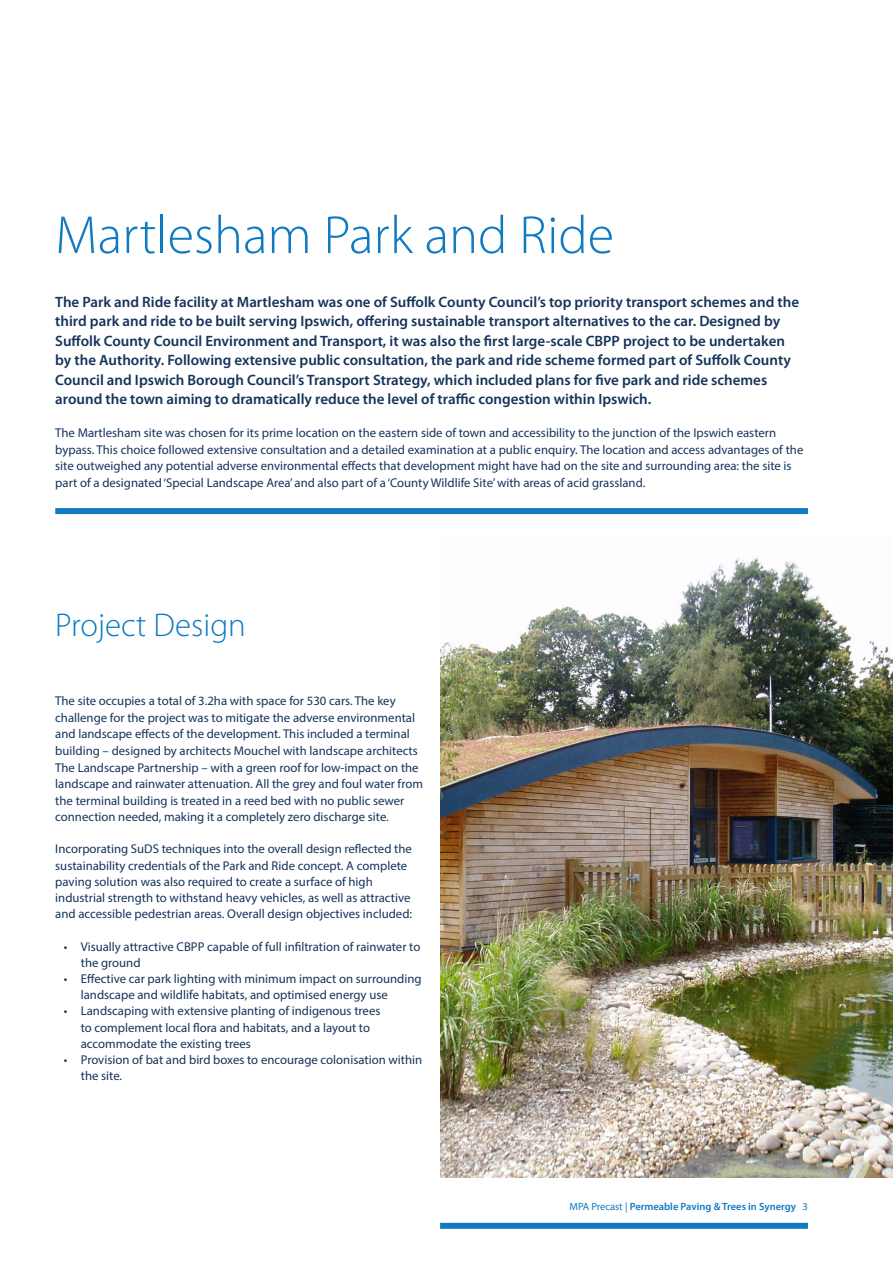
<style>
.page{position:relative;width:893px;height:1263px;background:#fff}
.page>*{position:absolute;margin:0;border:0;box-sizing:border-box;transform-origin:0 0}
.t1{font:300 54px "Myriad Pro";color:#107bc1}
.t2{font:300 33px "Myriad Pro";color:#107bc1}
.t3{font:600 15px/19.5px "Myriad Pro";color:#15335b}
.t4{font:12.75px/16.5px "Myriad Pro";color:#15335b}
.t5{font:600 10.5px "Myriad Pro";color:#107bc1}
.s1{font-weight:400}
</style>
<div class="page">
<div style="left:440px;top:1223px;width:368px;height:6px;background:#107bc1"></div>
<div style="left:55px;top:508px;width:753px;height:6px;background:#107bc1"></div>
<img style="left:440px;top:557px;width:453px;height:621px">
<p class="t1" style="left:55px;top:203px;width:560px">Martlesham Park and Ride</p>
<p class="t3" style="left:55px;top:292px;width:745px">The Park and Ride facility at Martlesham was one of Suffolk County Council’s top priority transport schemes and the third park and ride to be built serving Ipswich, offering sustainable transport alternatives to the car. Designed by Suffolk County Council Environment and Transport, it was also the first large-scale CBPP project to be undertaken by the Authority. Following extensive public consultation, the park and ride scheme formed part of Suffolk County Council and Ipswich Borough Council’s Transport Strategy, which included plans for five park and ride schemes around the town aiming to dramatically reduce the level of traffic congestion within Ipswich.</p>
<p class="t4" style="left:55px;top:425px;width:750px">The Martlesham site was chosen for its prime location on the eastern side of town and accessibility to the junction of the Ipswich eastern bypass. This choice followed extensive consultation and a detailed examination at a public enquiry. The location and access advantages of the site outweighed any potential adverse environmental effects that development might have had on the site and surrounding area: the site is part of a designated ‘Special Landscape Area’ and also part of a ‘County Wildlife Site’ with areas of acid grassland.</p>
<p class="t2" style="left:55px;top:605px;width:192px">Project Design</p>
<p class="t4" style="left:55px;top:693px;width:369px">The site occupies a total of 3.2ha with space for 530 cars. The key challenge for the project was to mitigate the adverse environmental and landscape effects of the development. This included a terminal building – designed by architects Mouchel with landscape architects The Landscape Partnership – with a green roof for low-impact on the landscape and rainwater attenuation. All the grey and foul water from the terminal building is treated in a reed bed with no public sewer connection needed, making it a completely zero discharge site.</p>
<p class="t4" style="left:55px;top:841px;width:358px">Incorporating SuDS techniques into the overall design reflected the sustainability credentials of the Park and Ride concept. A complete paving solution was also required to create a surface of high industrial strength to withstand heavy vehicles, as well as attractive and accessible pedestrian areas. Overall design objectives included:</p>
<p class="t4" style="left:81px;top:938px;width:341px;text-indent:-17px">• Visually attractive CBPP capable of full infiltration of rainwater to the ground</p>
<p class="t4" style="left:81px;top:970px;width:342px;text-indent:-17px">• Effective car park lighting with minimum impact on surrounding landscape and wildlife habitats, and optimised energy use</p>
<p class="t4" style="left:81px;top:1003px;width:301px;text-indent:-17px">• Landscaping with extensive planting of indigenous trees to complement local flora and habitats, and a layout to accommodate the existing trees</p>
<p class="t4" style="left:81px;top:1051px;width:343px;text-indent:-17px">• Provision of bat and bird boxes to encourage colonisation within the site.</p>
<p class="t5" style="left:570px;top:1200px;width:240px"><span class="s1">MPA Precast |</span> Permeable Paving &amp; Trees in Synergy <span class="s1">3</span></p>
</div>
